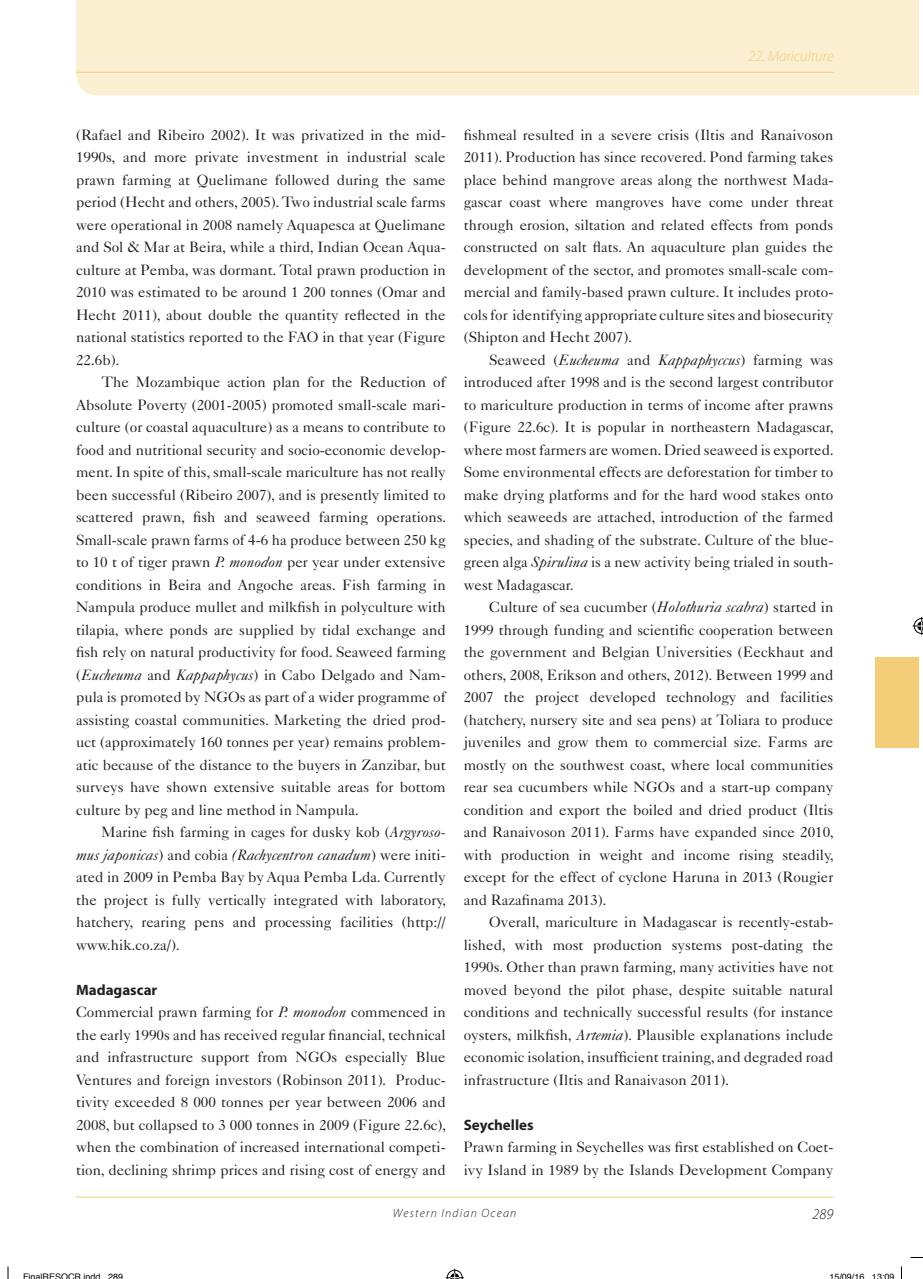
<style>
.page{position:relative;width:923px;height:1279px;background:#fff}
.page>*{position:absolute;margin:0;border:0;box-sizing:border-box;transform-origin:0 0}
.t1{font:15px/22.5px "Caslon 540 LT Std";color:#231f20;text-align:justify}
.t2{font:700 15px "Myriad Pro";color:#231f20}
.t3{font:italic 300 15px "Myriad Pro";color:#f3cd78}
.t4{font:italic 300 15px "Myriad Pro";color:#231f20}
.t5{font:italic 300 12px "Myriad Pro";letter-spacing:.1em;color:#231f20}
.t6{font:9px "Helvetica";color:#000}
.s1{font-style:italic}
</style>
<div class="page">
<div style="left:76px;top:0;width:842px;height:95px;background:#fbefd1"></div>
<hr style="left:76px;top:72px;width:757px;height:1px;background:#f3cd78">
<div style="left:875px;top:657px;width:43px;height:90px;background:#f3cd78"></div>
<hr style="left:76px;top:1197px;width:757px;height:1px;background:#f3cd78">
<svg style="left:910px;top:1257px;width:12px;height:1px"></svg>
<svg style="left:7px;top:1266px;width:2px;height:13px"></svg>
<svg style="left:901px;top:1266px;width:1px;height:13px"></svg>
<svg style="left:445px;top:1269px;width:18px;height:10px"></svg>
<svg style="left:912px;top:617px;width:10px;height:18px"></svg>
<p class="t3" style="left:748px;top:47px;width:86px">22. Mariculture</p>
<p class="t1" style="left:76px;top:123px;width:371px">(Rafael and Ribeiro 2002). It was privatized in the mid-1990s, and more private investment in industrial scale prawn farming at Quelimane followed during the same period (Hecht and others, 2005). Two industrial scale farms were operational in 2008 namely Aquapesca at Quelimane and Sol &amp; Mar at Beira, while a third, Indian Ocean Aqua&shy;culture at Pemba, was dormant. Total prawn production in 2010 was estimated to be around 1 200 tonnes (Omar and Hecht 2011), about double the quantity reflected in the national statistics reported to the FAO in that year (Figure 22.6b).</p>
<p class="t1" style="left:76px;top:371px;width:371px;text-indent:26px">The Mozambique action plan for the Reduction of Absolute Poverty (2001-2005) promoted small-scale mari&shy;culture (or coastal aquaculture) as a means to contribute to food and nutritional security and socio-economic develop&shy;ment. In spite of this, small-scale mariculture has not really been successful (Ribeiro 2007), and is presently limited to scattered prawn, fish and seaweed farming operations.<br>Small-scale prawn farms of 4-6 ha produce between 250 kg to 10 t of tiger prawn <span class="s1">P. monodon</span> per year under extensive conditions in Beira and Angoche areas. Fish farming in Nampula produce mullet and milkfish in polyculture with tilapia, where ponds are supplied by tidal exchange and fish rely on natural productivity for food. Seaweed farming (<span class="s1">Eucheuma</span> and <span class="s1">Kappaphycus</span>) in Cabo Delgado and Nam&shy;pula is promoted by NGOs as part of a wider programme of assisting coastal communities. Marketing the dried prod&shy;uct (approximately 160 tonnes per year) remains problem&shy;atic because of the distance to the buyers in Zanzibar, but surveys have shown extensive suitable areas for bottom culture by peg and line method in Nampula.</p>
<p class="t1" style="left:76px;top:821px;width:372px;text-indent:26px">Marine fish farming in cages for dusky kob (<span class="s1">Argyroso&shy;mus japonicas</span>) and cobia <span class="s1">(Rachycentron canadum</span>) were initi&shy;ated in 2009 in Pemba Bay by Aqua Pemba Lda. Currently the project is fully vertically integrated with laboratory, hatchery, rearing pens and processing facilities (http:// www.hik.co.za/).</p>
<p class="t2" style="left:76px;top:980px;width:83px">Madagascar</p>
<p class="t1" style="left:76px;top:1001px;width:372px">Commercial prawn farming for <span class="s1">P. monodon</span> commenced in the early 1990s and has received regular financial, technical and infrastructure support from NGOs especially Blue Ventures and foreign investors (Robinson 2011). Produc&shy;tivity exceeded 8 000 tonnes per year between 2006 and 2008, but collapsed to 3 000 tonnes in 2009 (Figure 22.6c), when the combination of increased international competi&shy;tion, declining shrimp prices and rising cost of energy and</p>
<p class="t1" style="left:463px;top:123px;width:371px">fishmeal resulted in a severe crisis (Iltis and Ranaivoson 2011). Production has since recovered. Pond farming takes place behind mangrove areas along the northwest Mada&shy;gascar coast where mangroves have come under threat through erosion, siltation and related effects from ponds constructed on salt flats. An aquaculture plan guides the development of the sector, and promotes small-scale com&shy;mercial and family-based prawn culture. It includes proto&shy;cols for identifying appropriate culture sites and biosecurity (Shipton and Hecht 2007).</p>
<p class="t1" style="left:463px;top:348px;width:371px;text-indent:26px">Seaweed (<span class="s1">Eucheuma</span> and <span class="s1">Kappaphyccus</span>) farming was introduced after 1998 and is the second largest contributor to mariculture production in terms of income after prawns (Figure 22.6c). It is popular in northeastern Madagascar, where most farmers are women. Dried seaweed is exported.<br>Some environmental effects are deforestation for timber to make drying platforms and for the hard wood stakes onto which seaweeds are attached, introduction of the farmed species, and shading of the substrate. Culture of the blue&shy;green alga <span class="s1">Spirulina</span> is a new activity being trialed in south&shy;west Madagascar.</p>
<p class="t1" style="left:463px;top:596px;width:371px;text-indent:26px">Culture of sea cucumber (<span class="s1">Holothuria scabra</span>) started in 1999 through funding and scientific cooperation between the government and Belgian Universities (Eeckhaut and others, 2008, Erikson and others, 2012). Between 1999 and 2007 the project developed technology and facilities (hatchery, nursery site and sea pens) at Toliara to produce juveniles and grow them to commercial size. Farms are mostly on the southwest coast, where local communities rear sea cucumbers while NGOs and a start-up company condition and export the boiled and dried product (Iltis and Ranaivoson 2011). Farms have expanded since 2010, with production in weight and income rising steadily, except for the effect of cyclone Haruna in 2013 (Rougier and Razafinama 2013).</p>
<p class="t1" style="left:463px;top:911px;width:371px;text-indent:26px">Overall, mariculture in Madagascar is recently-estab&shy;lished, with most production systems post-dating the 1990s. Other than prawn farming, many activities have not moved beyond the pilot phase, despite suitable natural conditions and technically successful results (for instance oysters, milkfish, <span class="s1">Artemia</span>). Plausible explanations include economic isolation, insufficient training, and degraded road infrastructure (Iltis and Ranaivason 2011).</p>
<p class="t2" style="left:463px;top:1115px;width:71px">Seychelles</p>
<p class="t1" style="left:463px;top:1136px;width:371px">Prawn farming in Seychelles was first established on Coet&shy;ivy Island in 1989 by the Islands Development Company</p>
<p class="t5" style="left:393px;top:1206px;width:125px">Western Indian Ocean</p>
<p class="t4" style="left:812px;top:1205px;width:22px">289</p>
<p class="t6" style="left:23px;top:1270px;width:102px">FinalRESOCR indd 289</p>
<p class="t6" style="left:829px;top:1270px;width:67px">15/09/16 13:09</p>
</div>
